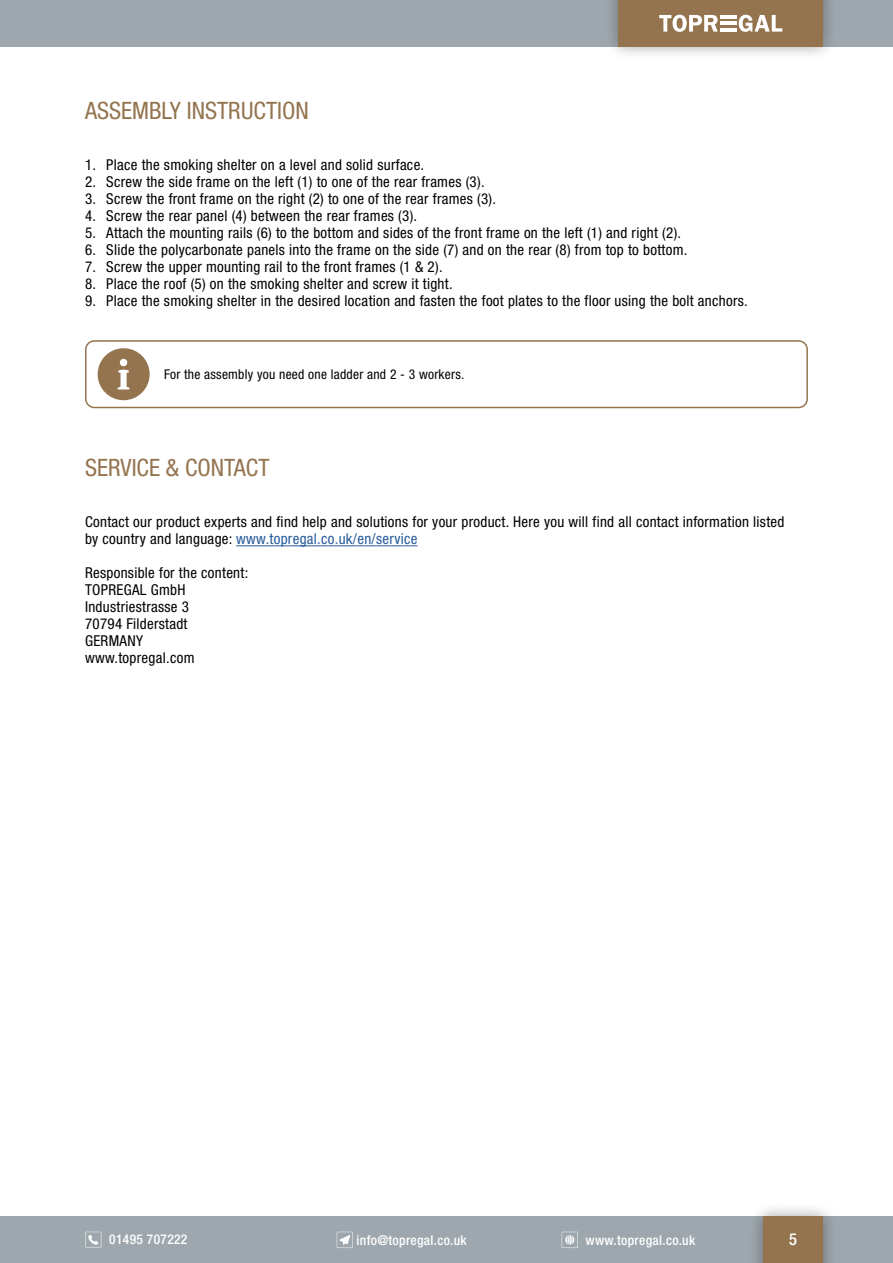
<style>
.page{position:relative;width:893px;height:1263px;background:#fff}
.page>*{position:absolute;margin:0;border:0;box-sizing:border-box;transform-origin:0 0}
.t1{font:condensed 24px "Helvetica Neue LT Pro";color:#94744f}
.t2{font:500 condensed 16.5px "Helvetica Neue LT Pro";color:#fff}
.t3{font:condensed 15px/17px "Helvetica Neue LT Pro";letter-spacing:.02em;color:#000}
.t4{font:500 condensed 13.5px "Helvetica Neue LT Pro";letter-spacing:.025em;color:#fff}
.t5{font:condensed 13.5px "Helvetica Neue LT Pro";letter-spacing:.02em;color:#000}
.s1{color:#275b9b}
</style>
<div class="page">
<div style="left:0;top:1216px;width:893px;height:47px;background:#9ea7ad"></div>
<svg style="left:562px;top:1232px;width:16px;height:16px"></svg>
<svg style="left:337px;top:1232px;width:16px;height:16px"></svg>
<svg style="left:85px;top:1232px;width:16px;height:16px"></svg>
<div style="left:0;top:0;width:893px;height:47px;background:#9ea7ad"></div>
<div style="left:604px;top:0;width:233px;height:61px;background:#000;opacity:.35"></div>
<div style="left:619px;top:0;width:204px;height:47px;background:#94744f"></div>
<div style="left:749px;top:1202px;width:88px;height:61px;background:#000;opacity:.35"></div>
<div style="left:763px;top:1216px;width:60px;height:47px;background:#94744f"></div>
<svg style="left:659px;top:15px;width:59px;height:17px"></svg>
<svg style="left:739px;top:15px;width:43px;height:17px"></svg>
<hr style="left:720px;top:15px;width:16px;height:3px;background:#fff">
<hr style="left:720px;top:22px;width:16px;height:3px;background:#fff">
<hr style="left:720px;top:28px;width:16px;height:4px;background:#fff">
<div style="left:85px;top:340px;width:723px;height:68px;border:2px solid #94744f;border-radius:9px"></div>
<svg style="left:98px;top:348px;width:52px;height:52px"></svg>
<hr style="left:236px;top:545px;width:181px;height:1px;background:#275b9b">
<h1 class="t1" style="left:85px;top:96px;width:225px">ASSEMBLY INSTRUCTION</h1>
<p class="t3" style="left:85px;top:156px;width:341px">1. Place the smoking shelter on a level and solid surface.</p>
<p class="t3" style="left:85px;top:173px;width:401px">2. Screw the side frame on the left (1) to one of the rear frames (3).</p>
<p class="t3" style="left:85px;top:190px;width:413px">3. Screw the front frame on the right (2) to one of the rear frames (3).</p>
<p class="t3" style="left:85px;top:207px;width:334px">4. Screw the rear panel (4) between the rear frames (3).</p>
<p class="t3" style="left:85px;top:224px;width:598px">5. Attach the mounting rails (6) to the bottom and sides of the front frame on the left (1) and right (2).</p>
<p class="t3" style="left:85px;top:241px;width:604px">6. Slide the polycarbonate panels into the frame on the side (7) and on the rear (8) from top to bottom.</p>
<p class="t3" style="left:85px;top:258px;width:359px">7. Screw the upper mounting rail to the front frames (1 &amp; 2).</p>
<p class="t3" style="left:85px;top:275px;width:369px">8. Place the roof (5) on the smoking shelter and screw it tight.</p>
<p class="t3" style="left:85px;top:292px;width:664px">9. Place the smoking shelter in the desired location and fasten the foot plates to the floor using the bolt anchors.</p>
<p class="t5" style="left:164px;top:366px;width:302px">For the assembly you need one ladder and 2 - 3 workers.</p>
<h1 class="t1" style="left:85px;top:454px;width:186px">SERVICE &amp; CONTACT</h1>
<p class="t3" style="left:85px;top:513px;width:701px">Contact our product experts and find help and solutions for your product. Here you will find all contact information listed by country and language: <span class="s1">www.topregal.co.uk/en/service</span></p>
<p class="t3" style="left:85px;top:564px;width:165px">Responsible for the content:<br>TOPREGAL GmbH<br>Industriestrasse 3<br>70794 Filderstadt<br>GERMANY www.topregal.com</p>
<p class="t4" style="left:109px;top:1231px;width:80px">01495 707222</p>
<p class="t4" style="left:356px;top:1232px;width:112px">info@topregal.co.uk</p>
<p class="t4" style="left:585px;top:1232px;width:111px">www.topregal.co.uk</p>
<p class="t2" style="left:789px;top:1229px;width:9px">5</p>
</div>
